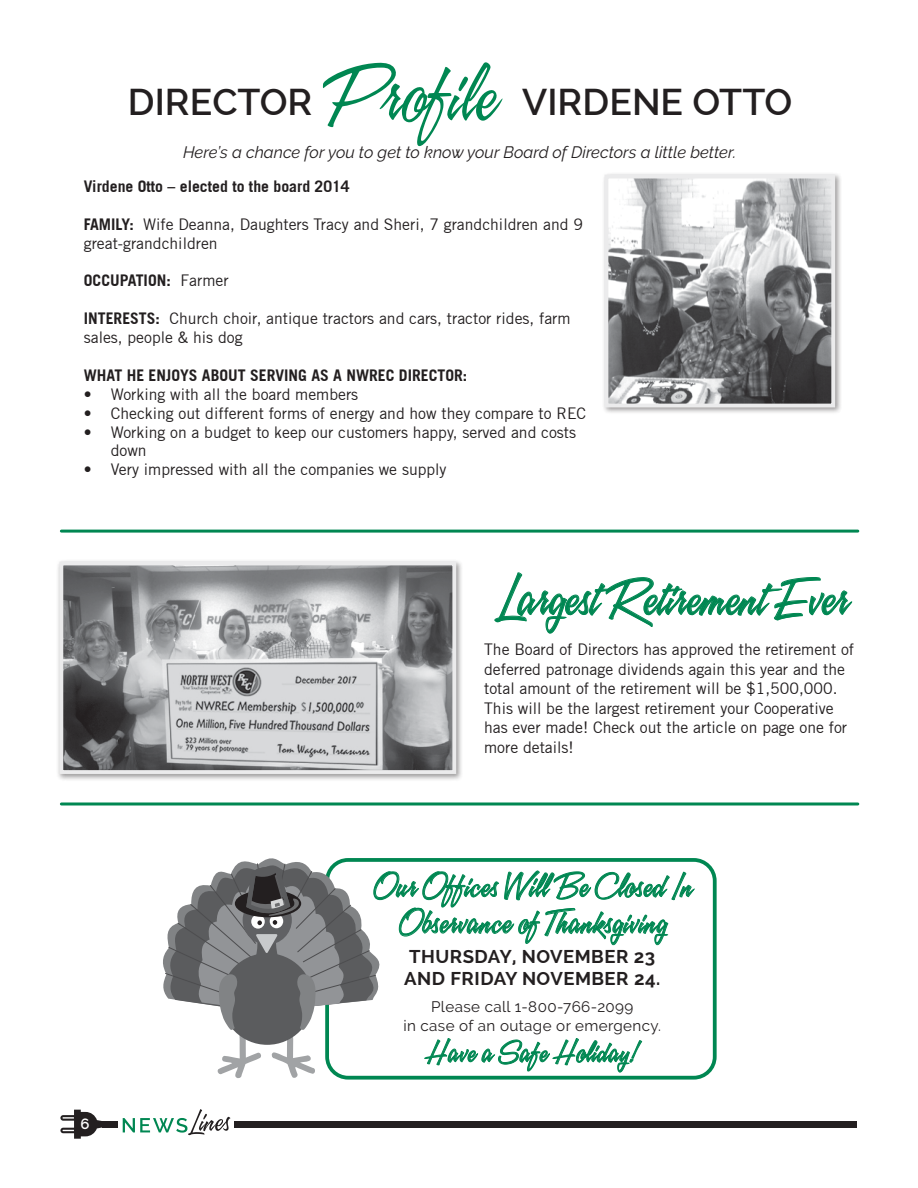
<style>
.page{position:relative;width:918px;height:1188px;background:#fff}
.page>*{position:absolute;margin:0;border:0;box-sizing:border-box;transform-origin:0 0}
.t1{font:48px "A&S Speedway";color:#008752}
.t2{font:600 37.35px "Raleway";color:#231f20}
.t3{font:30.3px/36.5px "A&S Speedway";letter-spacing:.025em;color:#008752;text-align:center}
.t4{font:27px "A&S Speedway";letter-spacing:.025em;color:#008752}
.t5{font:700 18.6px/22.2px "Raleway";letter-spacing:.025em;color:#231f20}
.t6{font:italic 16.5px "Raleway";color:#231f20}
.t7{font:15.75px/19.5px "Trade Gothic";color:#231f20}
.t8{font:700 15.75px "Trade Gothic";color:#231f20}
.t9{font:15.15px/18.1px "Raleway";letter-spacing:.025em;color:#231f20;text-align:center}
.t10{font:600 15px "Raleway";color:#fff}
.s1{font-family:"A&S Speedway";font-weight:400;font-size:74.4px;color:#008752}
.s2{font-weight:700}
.s3{font-weight:400}
</style>
<div class="page">
<div style="left:103px;top:1121px;width:754px;height:6px;background:#231f20"></div>
<div style="left:118px;top:1115px;width:116px;height:20px;background:#fff"></div>
<hr style="left:61px;top:530px;width:797px;height:3px;background:#008752">
<hr style="left:61px;top:802px;width:797px;height:3px;background:#008752">
<div style="left:602px;top:172px;width:240px;height:242px;background:#231f20;opacity:.45"></div>
<img style="left:610px;top:180px;width:220px;height:222px">
<div style="left:605px;top:175px;width:230px;height:232px;border:4px solid #ebebec"></div>
<div style="left:57px;top:559px;width:406px;height:222px;background:#231f20;opacity:.45"></div>
<img style="left:64px;top:567px;width:387px;height:202px">
<div style="left:59px;top:562px;width:397px;height:212px;border:4px solid #ebebec"></div>
<svg style="left:494px;top:572px;width:358px;height:62px"></svg>
<svg style="left:60px;top:1110px;width:43px;height:29px"></svg>
<svg style="left:123px;top:1109px;width:108px;height:26px"></svg>
<svg style="left:163px;top:858px;width:531px;height:221px"></svg>
<h1 class="t2" style="left:128px;top:80px;width:368px">DIRECTOR <span class="s1">Profile</span></h1>
<h1 class="t2" style="left:522px;top:80px;width:272px">VIRDENE OTTO</h1>
<p class="t6" style="left:183px;top:142px;width:555px">Here’s a chance for you to get to know your Board of Directors a little better.</p>
<h5 class="t8" style="left:84px;top:177px;width:267px">Virdene Otto – elected to the board 2014</h5>
<p class="t7" style="left:84px;top:214px;width:501px;line-height:18.9px"><span class="s2">FAMILY:</span> Wife Deanna, Daughters Tracy and Sheri, 7 grandchildren and 9 great-grandchildren</p>
<h5 class="t8" style="left:84px;top:271px;width:146px">OCCUPATION: <span class="s3">Farmer</span></h5>
<p class="t7" style="left:84px;top:309px;width:488px;line-height:18.9px"><span class="s2">INTERESTS:</span> Church choir, antique tractors and cars, tractor rides, farm sales, people &amp; his dog</p>
<h5 class="t8" style="left:84px;top:366px;width:385px">WHAT HE ENJOYS ABOUT SERVING AS A NWREC DIRECTOR:</h5>
<p class="t7" style="left:84px;top:384px;width:276px">• Working with all the board members</p>
<p class="t7" style="left:84px;top:403px;width:504px">• Checking out different forms of energy and how they compare to REC</p>
<p class="t7" style="left:111px;top:422px;width:467px;line-height:18.9px;text-indent:-27px">• Working on a budget to keep our customers happy, served and costs down</p>
<p class="t7" style="left:84px;top:460px;width:364px">• Very impressed with all the companies we supply</p>
<p class="t1" style="left:496px;top:572px;width:352px">Largest Retirement Ever</p>
<p class="t7" style="left:484px;top:640px;width:372px">The Board of Directors has approved the retirement of deferred patronage dividends again this year and the total amount of the retirement will be $1,500,000.<br>This will be the largest retirement your Cooperative has ever made! Check out the article on page one for more details!</p>
<p class="t10" style="left:80px;top:1115px;width:11px">6</p>
<p class="t3" style="left:373px;top:871px;width:319px">Our Offices Will Be Closed In<br>Observance of Thanksgiving</p>
<p class="t5" style="left:404px;top:946px;width:257px">THURSDAY, NOVEMBER 23<br>AND FRIDAY NOVEMBER 24.</p>
<p class="t9" style="left:403px;top:998px;width:259px">Please call 1-800-766-2099<br>in case of an outage or emergency.</p>
<p class="t4" style="left:425px;top:1038px;width:217px">Have a Safe Holiday!</p>
</div>
